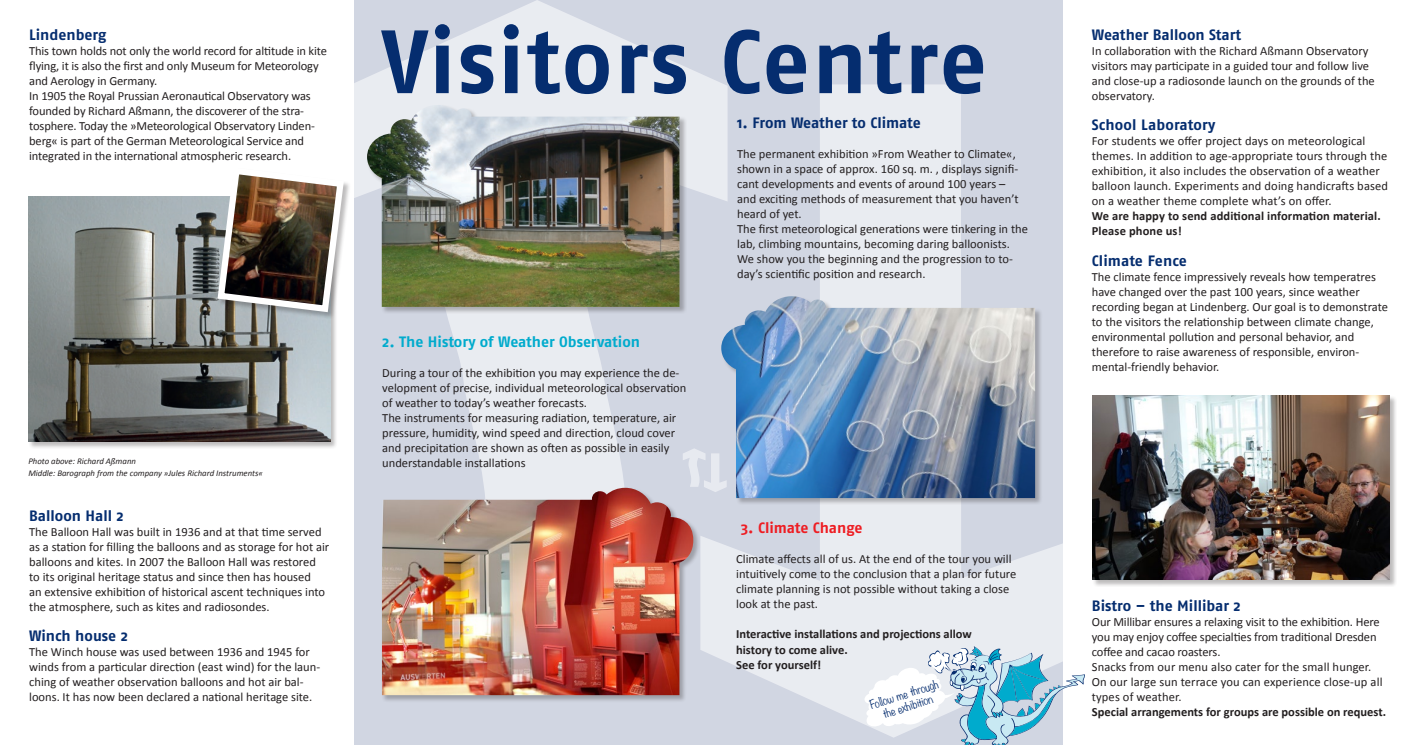
<style>
.page{position:relative;width:1418px;height:745px;background:#fff}
.page>*{position:absolute;margin:0;border:0;box-sizing:border-box;transform-origin:0 0}
.t1{font:89.5px "Fago No Bold Lf";letter-spacing:.02em;color:#052d6f}
.t2{font:700 15px "Fago No";color:#052d6f}
.t3{font:700 15px "Fago No";color:#00abcd}
.t4{font:700 15px "Fago No";letter-spacing:-.005em;color:#ee1d23}
.t5{font:12.5px/15px "Calibri";color:#231f20}
.t6{font:700 12.5px/15px "Calibri";color:#231f20}
.t7{font:300 10.62px/12.5px "Noteworthy";color:#052d6f;text-align:center}
.t8{font:italic 8.75px/11.2px "Calibri";color:#231f20}
</style>
<div class="page">
<div style="left:354px;top:0;width:709px;height:744px;background:#d1d6e2"></div>
<svg style="left:354px;top:0;width:369px;height:487px"></svg>
<svg style="left:700px;top:84px;width:363px;height:640px;fill:#e9ecf1"></svg>
<div style="left:367px;top:105px;width:320px;height:209px;background:#231f20;opacity:.3"></div>
<img style="left:367px;top:105px;width:312px;height:201px">
<div style="left:381px;top:487px;width:319px;height:215px;background:#231f20;opacity:.3"></div>
<img style="left:382px;top:487px;width:311px;height:207px">
<svg style="left:864px;top:645px;width:221px;height:99px"></svg>
<svg style="left:682px;top:448px;width:39px;height:44px"></svg>
<div style="left:721px;top:295px;width:321px;height:210px;background:#231f20;opacity:.3"></div>
<img style="left:721px;top:296px;width:314px;height:201px">
<div style="left:28px;top:196px;width:310px;height:253px;background:#231f20;opacity:.3"></div>
<img style="left:28px;top:196px;width:302px;height:245px">
<div style="left:217px;top:167px;width:134px;height:152px;background:#231f20;opacity:.3"></div>
<img style="left:214px;top:167px;width:133px;height:148px">
<div style="left:1092px;top:395px;width:304px;height:192px;background:#231f20;opacity:.3"></div>
<img style="left:1092px;top:395px;width:297px;height:184px">
<p class="t2" style="left:29px;top:26px;width:79px">Lindenberg</p>
<p class="t5" style="left:29px;top:44px;width:299px">This town holds not only the world record for altitude in kite flying, it is also the first and only Museum for Meteorology and Aerology in Germany.<br>In 1905 the Royal Prussian Aeronautical Observatory was founded by Richard Aßmann, the discoverer of the stra&shy;tosphere. Today the »Meteorological Observatory Linden&shy;berg« is part of the German Meteorological Service and integrated in the international atmospheric research.</p>
<p class="t8" style="left:28px;top:455px;width:236px">Photo above: Richard Aßmann<br>Middle: Barograph from the company »Jules Richard Instruments«</p>
<p class="t2" style="left:29px;top:506px;width:96px">Balloon Hall 2</p>
<p class="t5" style="left:29px;top:524px;width:302px">The Balloon Hall was built in 1936 and at that time served as a station for filling the balloons and as storage for hot air balloons and kites. In 2007 the Balloon Hall was restored to its original heritage status and since then has housed<br>an extensive exhibition of historical ascent techniques into the atmosphere, such as kites and radiosondes.</p>
<p class="t2" style="left:29px;top:626px;width:100px">Winch house 2</p>
<p class="t5" style="left:29px;top:644px;width:292px">The Winch house was used between 1936 and 1945 for winds from a particular direction (east wind) for the laun&shy;ching of weather observation balloons and hot air bal&shy;loons. It has now been declared a national heritage site.</p>
<h1 class="t1" style="left:382px;top:9px;width:606px">Visitors Centre</h1>
<p class="t3" style="left:382px;top:332px;width:259px">2. The History of Weather Observation</p>
<p class="t5" style="left:382px;top:365px;width:306px">During a tour of the exhibition you may experience the de&shy;velopment of precise, individual meteorological observation of weather to today’s weather forecasts.<br>The instruments for measuring radiation, temperature, air pressure, humidity, wind speed and direction, cloud cover and precipitation are shown as often as possible in easily understandable installations</p>
<p class="t2" style="left:737px;top:113px;width:185px">1. From Weather to Climate</p>
<p class="t5" style="left:737px;top:146px;width:292px">The permanent exhibition »From Weather to Climate«, shown in a space of approx. 160 sq. m. , displays signifi&shy;cant developments and events of around 100 years –<br>and exciting methods of measurement that you haven’t heard of yet.<br>The first meteorological generations were tinkering in the lab, climbing mountains, becoming daring balloonists.<br>We show you the beginning and the progression to to&shy;day’s scientific position and research.</p>
<p class="t4" style="left:740px;top:519px;width:123px">3. Climate Change</p>
<p class="t5" style="left:736px;top:551px;width:282px">Climate affects all of us. At the end of the tour you will intuitively come to the conclusion that a plan for future climate planning is not possible without taking a close look at the past.</p>
<p class="t6" style="left:736px;top:626px;width:237px">Interactive installations and projections allow history to come alive.<br>See for yourself!</p>
<p class="t7" style="left:868px;top:698px;width:73px;rotate:-18deg">Follow me through the exhibition</p>
<p class="t2" style="left:1091px;top:26px;width:151px">Weather Balloon Start</p>
<p class="t5" style="left:1091px;top:44px;width:284px">In collaboration with the Richard Aßmann Observatory visitors may participate in a guided tour and follow live and close-up a radiosonde launch on the grounds of the observatory.</p>
<p class="t2" style="left:1091px;top:116px;width:125px">School Laboratory</p>
<p class="t5" style="left:1091px;top:134px;width:298px">For students we offer project days on meteorological themes. In addition to age-appropriate tours through the exhibition, it also includes the observation of a weather balloon launch. Experiments and doing handicrafts based on a weather theme complete what’s on offer.</p>
<p class="t6" style="left:1091px;top:209px;width:290px">We are happy to send additional information material.<br>Please phone us!</p>
<p class="t2" style="left:1091px;top:251px;width:97px">Climate Fence</p>
<p class="t5" style="left:1091px;top:269px;width:297px">The climate fence impressively reveals how temperatres have changed over the past 100 years, since weather recording began at Lindenberg. Our goal is to demonstrate to the visitors the relationship between climate change, environmental pollution and personal behavior, and therefore to raise awareness of responsible, environ&shy;mental-friendly behavior.</p>
<p class="t2" style="left:1091px;top:596px;width:150px">Bistro – the Millibar 2</p>
<p class="t5" style="left:1091px;top:614px;width:292px">Our Millibar ensures a relaxing visit to the exhibition. Here you may enjoy coffee specialties from traditional Dresden coffee and cacao roasters.<br>Snacks from our menu also cater for the small hunger.<br>On our large sun terrace you can experience close-up all types of weather.</p>
<p class="t6" style="left:1091px;top:704px;width:296px">Special arrangements for groups are possible on request.</p>
</div>
